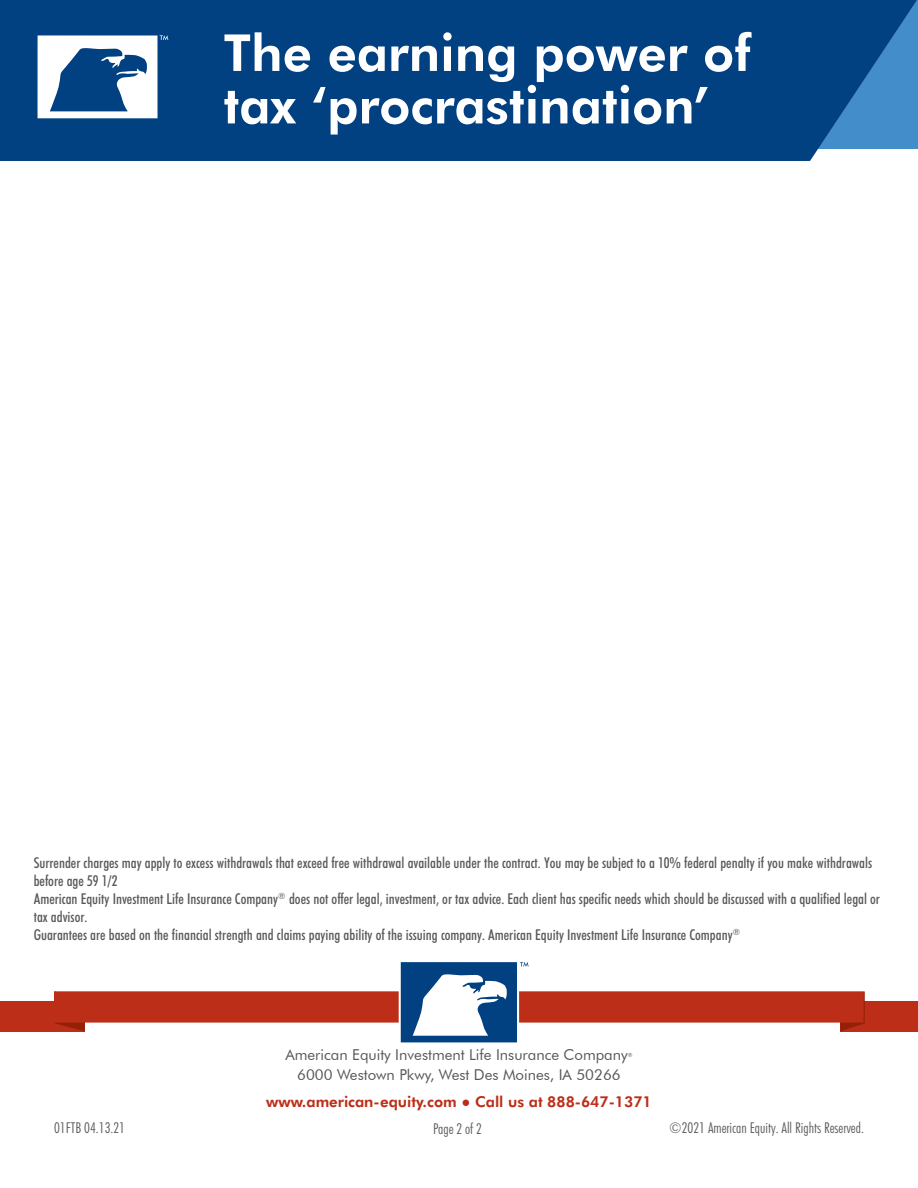
<style>
.page{position:relative;width:918px;height:1188px;background:#fff}
.page>*{position:absolute;margin:0;border:0;box-sizing:border-box;transform-origin:0 0}
.t1{font:800 51px "Futura BT";color:#fff}
.t2{font:500 condensed 15px/18px "Futura BT";color:#57585a}
.t3{font:15px "Futura BT";color:#57585a}
.t4{font:300 condensed 15px "Futura BT";color:#57585a}
.t5{font:800 15px "Futura BT";color:#bc2e18}
.t6{font:5.7px "Futura BT";color:#57585a}
.s1{font-family:"Arial";font-weight:700}
</style>
<div class="page">
<div style="left:840px;top:1001px;width:78px;height:30px;background:#bc2e18"></div>
<svg style="left:840px;top:991px;width:25px;height:40px"></svg>
<div style="left:0;top:1001px;width:85px;height:30px;background:#bc2e18"></div>
<svg style="left:55px;top:1023px;width:30px;height:8px"></svg>
<div style="left:54px;top:991px;width:810px;height:32px;background:#bc2e18"></div>
<svg style="left:399px;top:962px;width:130px;height:81px"></svg>
<div style="left:0;top:0;width:917px;height:161px;background:#014081"></div>
<svg style="left:38px;top:35px;width:130px;height:83px"></svg>
<p class="t1" style="left:224px;top:22px;width:529px">The earning power of</p>
<p class="t1" style="left:224px;top:74px;width:487px">tax ‘procrastination’</p>
<p class="t2" style="left:34px;top:853px;width:840px">Surrender charges may apply to excess withdrawals that exceed free withdrawal available under the contract. You may be subject to a 10% federal penalty if you make withdrawals before age 59 1/2</p>
<p class="t2" style="left:34px;top:889px;width:848px">American Equity Investment Life Insurance Company<sup>®</sup> does not offer legal, investment, or tax advice. Each client has specific needs which should be discussed with a qualified legal or tax advisor.<br>Guarantees are based on the financial strength and claims paying ability of the issuing company. American Equity Investment Life Insurance Company<sup>®</sup></p>
<p class="t3" style="left:285px;top:1046px;width:344px">American Equity Investment Life Insurance Company</p>
<p class="t6" style="left:628px;top:1051px;width:6px">®</p>
<p class="t3" style="left:297px;top:1065px;width:325px">6000 Westown Pkwy, West Des Moines, IA 50266</p>
<p class="t5" style="left:266px;top:1093px;width:387px">www.american-equity.com <span class="s1">●</span> Call us at 888-647-1371</p>
<p class="t4" style="left:433px;top:1119px;width:50px">Page 2 of 2</p>
<p class="t4" style="left:54px;top:1119px;width:73px">01FTB 04.13.21</p>
<p class="t4" style="left:669px;top:1119px;width:196px">©2021 American Equity. All Rights Reserved.</p>
</div>
